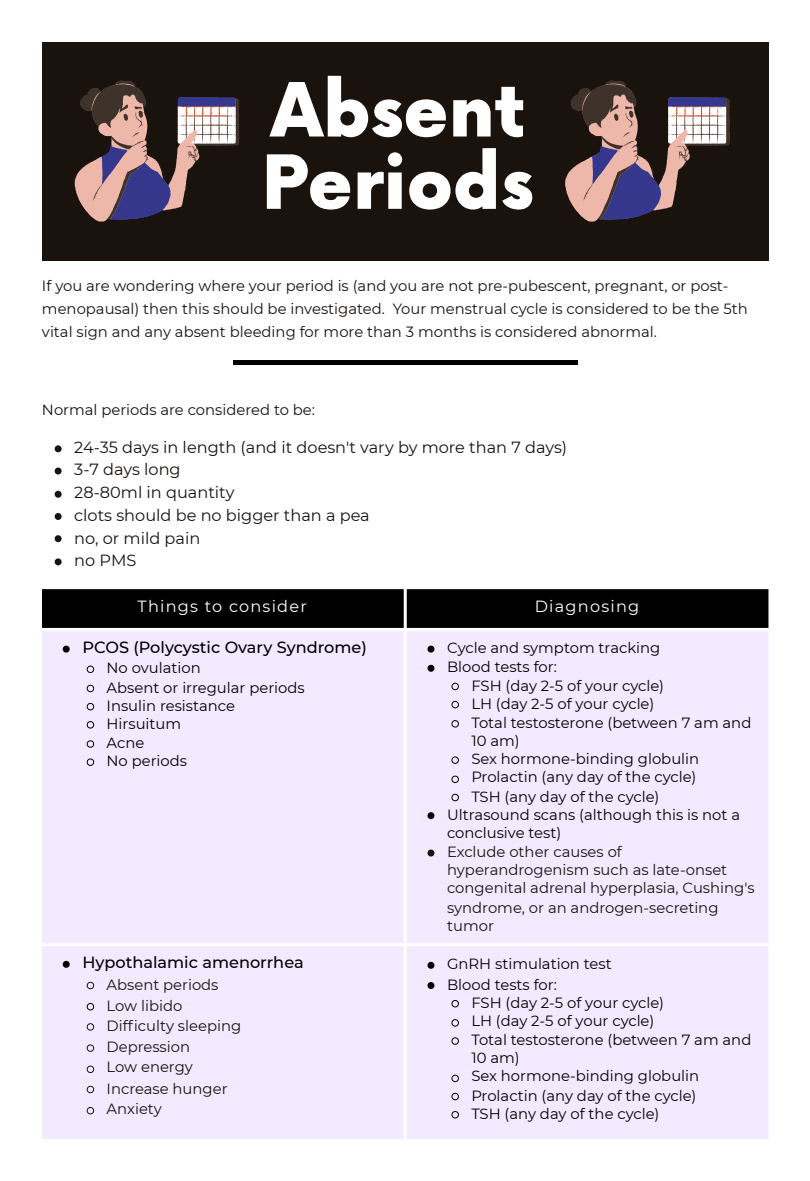
<style>
.page{position:relative;width:810px;height:1181px;background:#fff}
.page>*{position:absolute;margin:0;border:0;box-sizing:border-box;transform-origin:0 0}
.t1{font:900 72.6px/72.3px "Now";color:#fff}
.t2{font:16.2px "Montserrat";color:#19120d}
.t3{font:500 16.2px "Montserrat";color:#000}
.t4{font:16.2px "Montserrat";letter-spacing:.075em;color:#fff}
.t5{font:14.85px/18.1px "Montserrat";color:#000}
.t6{font:14.85px/18.5px "Montserrat";color:#19120d}
</style>
<div class="page">
<div style="left:42px;top:42px;width:726px;height:218px;background:#19120d"></div>
<svg style="left:75px;top:80px;width:164px;height:142px"></svg>
<svg style="left:565px;top:80px;width:165px;height:142px"></svg>
<hr style="left:233px;top:360px;width:344px;height:4px;background:#000">
<svg style="left:55px;top:445px;width:7px;height:7px"></svg>
<svg style="left:55px;top:467px;width:7px;height:7px"></svg>
<svg style="left:55px;top:491px;width:7px;height:7px"></svg>
<svg style="left:55px;top:513px;width:7px;height:7px"></svg>
<svg style="left:55px;top:535px;width:7px;height:7px"></svg>
<svg style="left:55px;top:558px;width:7px;height:7px"></svg>
<div style="left:42px;top:589px;width:726px;height:39px;background:#000"></div>
<div style="left:42px;top:631px;width:726px;height:507px;background:#f4eaff"></div>
<svg style="left:63px;top:645px;width:7px;height:7px"></svg>
<svg style="left:87px;top:665px;width:7px;height:8px"></svg>
<svg style="left:87px;top:684px;width:7px;height:8px"></svg>
<svg style="left:87px;top:702px;width:7px;height:8px"></svg>
<svg style="left:87px;top:721px;width:7px;height:7px"></svg>
<svg style="left:87px;top:740px;width:7px;height:8px"></svg>
<svg style="left:87px;top:758px;width:7px;height:8px"></svg>
<svg style="left:428px;top:645px;width:6px;height:7px"></svg>
<svg style="left:428px;top:665px;width:6px;height:6px"></svg>
<svg style="left:451px;top:682px;width:8px;height:8px"></svg>
<svg style="left:451px;top:700px;width:8px;height:8px"></svg>
<svg style="left:451px;top:720px;width:8px;height:7px"></svg>
<svg style="left:451px;top:756px;width:8px;height:8px"></svg>
<svg style="left:451px;top:775px;width:8px;height:8px"></svg>
<svg style="left:451px;top:793px;width:8px;height:8px"></svg>
<svg style="left:428px;top:812px;width:6px;height:7px"></svg>
<svg style="left:428px;top:849px;width:6px;height:7px"></svg>
<svg style="left:63px;top:960px;width:7px;height:7px"></svg>
<svg style="left:87px;top:981px;width:7px;height:8px"></svg>
<svg style="left:87px;top:1002px;width:7px;height:8px"></svg>
<svg style="left:87px;top:1023px;width:7px;height:7px"></svg>
<svg style="left:87px;top:1044px;width:7px;height:8px"></svg>
<svg style="left:87px;top:1065px;width:7px;height:8px"></svg>
<svg style="left:87px;top:1085px;width:7px;height:8px"></svg>
<svg style="left:87px;top:1106px;width:7px;height:8px"></svg>
<svg style="left:428px;top:961px;width:6px;height:7px"></svg>
<svg style="left:428px;top:982px;width:6px;height:7px"></svg>
<svg style="left:451px;top:999px;width:8px;height:8px"></svg>
<svg style="left:451px;top:1019px;width:8px;height:7px"></svg>
<svg style="left:451px;top:1037px;width:8px;height:7px"></svg>
<svg style="left:451px;top:1074px;width:8px;height:8px"></svg>
<svg style="left:451px;top:1092px;width:8px;height:8px"></svg>
<svg style="left:451px;top:1110px;width:8px;height:8px"></svg>
<p class="t1" style="left:262px;top:79px;width:273px">Absent<br>Periods</p>
<p class="t6" style="left:42px;top:275px;width:707px;line-height:22.6px">If you are wondering where your period is (and you are not pre-pubescent, pregnant, or post&shy;menopausal) then this should be investigated. Your menstrual cycle is considered to be the 5th vital sign and any absent bleeding for more than 3 months is considered abnormal.</p>
<p class="t6" style="left:42px;top:400px;width:274px">Normal periods are considered to be:</p>
<p class="t2" style="left:74px;top:437px;width:495px">24-35 days in length (and it doesn't vary by more than 7 days)</p>
<p class="t2" style="left:74px;top:459px;width:108px">3-7 days long</p>
<p class="t2" style="left:74px;top:482px;width:162px">28-80ml in quantity</p>
<p class="t2" style="left:74px;top:505px;width:297px">clots should be no bigger than a pea</p>
<p class="t2" style="left:74px;top:528px;width:128px">no, or mild pain</p>
<p class="t2" style="left:74px;top:550px;width:64px">no PMS</p>
<p class="t4" style="left:138px;top:596px;width:171px">Things to consider</p>
<p class="t4" style="left:535px;top:596px;width:106px">Diagnosing</p>
<p class="t3" style="left:82px;top:637px;width:286px">PCOS (Polycystic Ovary Syndrome)</p>
<p class="t5" style="left:107px;top:659px;width:96px">No ovulation</p>
<p class="t5" style="left:107px;top:678px;width:200px">Absent or irregular periods</p>
<p class="t5" style="left:107px;top:696px;width:130px">Insulin resistance</p>
<p class="t5" style="left:107px;top:714px;width:76px">Hirsuitum</p>
<p class="t5" style="left:107px;top:733px;width:39px">Acne</p>
<p class="t5" style="left:107px;top:751px;width:82px">No periods</p>
<p class="t5" style="left:447px;top:638px;width:215px">Cycle and symptom tracking</p>
<p class="t5" style="left:447px;top:658px;width:111px">Blood tests for:</p>
<p class="t5" style="left:471px;top:676px;width:194px">FSH (day 2-5 of your cycle)</p>
<p class="t5" style="left:471px;top:694px;width:185px">LH (day 2-5 of your cycle)</p>
<p class="t5" style="left:471px;top:713px;width:282px">Total testosterone (between 7 am and<br>10 am)</p>
<p class="t5" style="left:471px;top:749px;width:229px">Sex hormone-binding globulin</p>
<p class="t5" style="left:471px;top:768px;width:227px">Prolactin (any day of the cycle)</p>
<p class="t5" style="left:471px;top:787px;width:190px">TSH (any day of the cycle)</p>
<p class="t5" style="left:447px;top:805px;width:295px">Ultrasound scans (although this is not a conclusive test)</p>
<p class="t6" style="left:447px;top:842px;width:309px">Exclude other causes of hyperandrogenism such as late-onset congenital adrenal hyperplasia, Cushing's syndrome, or an androgen-secreting tumor</p>
<p class="t3" style="left:82px;top:952px;width:223px">Hypothalamic amenorrhea</p>
<p class="t6" style="left:107px;top:975px;width:113px">Absent periods</p>
<p class="t6" style="left:107px;top:996px;width:77px">Low libido</p>
<p class="t6" style="left:107px;top:1016px;width:136px">Difficulty sleeping</p>
<p class="t6" style="left:107px;top:1037px;width:85px">Depression</p>
<p class="t6" style="left:107px;top:1057px;width:88px">Low energy</p>
<p class="t6" style="left:107px;top:1078px;width:123px">Increase hunger</p>
<p class="t6" style="left:107px;top:1099px;width:57px">Anxiety</p>
<p class="t5" style="left:447px;top:955px;width:166px">GnRH stimulation test</p>
<p class="t5" style="left:447px;top:975px;width:111px">Blood tests for:</p>
<p class="t5" style="left:471px;top:993px;width:194px">FSH (day 2-5 of your cycle)</p>
<p class="t5" style="left:471px;top:1011px;width:185px">LH (day 2-5 of your cycle)</p>
<p class="t5" style="left:471px;top:1030px;width:282px">Total testosterone (between 7 am and<br>10 am)</p>
<p class="t5" style="left:471px;top:1067px;width:229px">Sex hormone-binding globulin</p>
<p class="t5" style="left:471px;top:1086px;width:227px">Prolactin (any day of the cycle)</p>
<p class="t5" style="left:471px;top:1104px;width:190px">TSH (any day of the cycle)</p>
</div>
